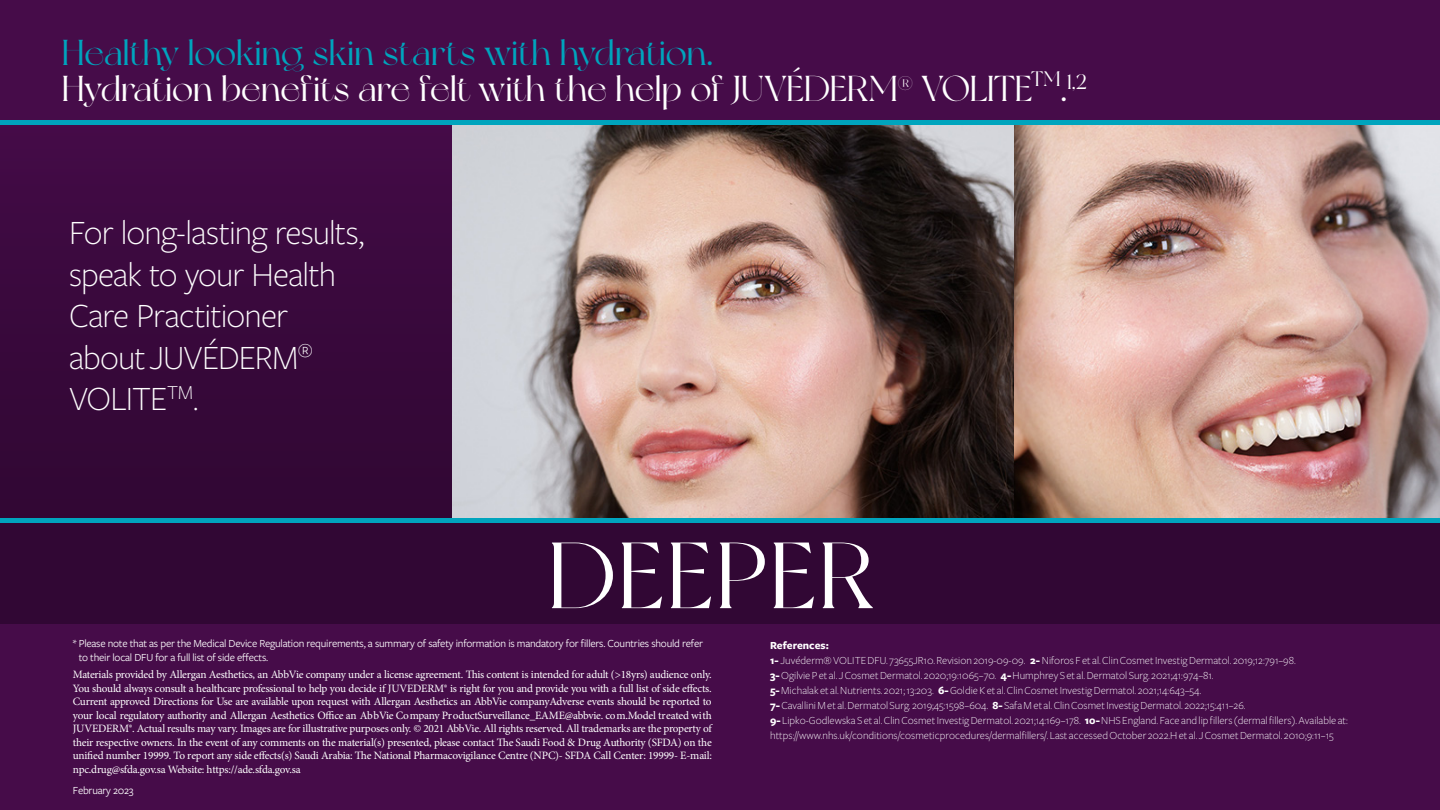
<style>
.page{position:relative;width:1440px;height:810px;background:#460c49}
.page>*{position:absolute;margin:0;border:0;box-sizing:border-box;transform-origin:0 0}
.t1{font:93.75px "New York";letter-spacing:.025em;color:#fff}
.t2{font:36px/35.5px "New York";letter-spacing:-.01em;color:#fff}
.t3{font:300 35.25px/41.5px "Freight Sans Pro";letter-spacing:-.025em;color:#fff}
.t4{font:11.25px/13.5px "Minion Pro";letter-spacing:-.02em;color:#fff}
.t5{font:300 11.25px/15px "Freight Sans";color:#fff}
.t6{font:11.25px "Freight Sans Pro";letter-spacing:-.02em;color:#fff}
.t7{font:700 11.25px "Freight Sans";color:#fff}
.s1{color:#00a4bd}
.s2{font-family:"Freight Sans Pro"}
.s3{font-weight:700}
</style>
<div class="page">
<img style="left:1014px;top:125px;width:426px;height:393px">
<div style="left:0;top:125px;width:525px;height:393px;background:#39093c"></div>
<img style="left:453px;top:125px;width:561px;height:393px">
<div style="left:0;top:518px;width:1440px;height:105px;background:#310734"></div>
<hr style="left:0;top:518px;width:1440px;height:4px;background:#00a4bd">
<hr style="left:0;top:121px;width:1440px;height:4px;background:#00a4bd">
<p class="t2" style="left:62px;top:35px;width:1026px"><span class="s1">Healthy looking skin starts with hydration.<br></span>Hydration benefits are felt with the help of JUVÉDERM<sup>®</sup> VOLITE<sup>TM</sup>.<sup>1,2</sup></p>
<p class="t3" style="left:69px;top:210px;width:297px">For long-lasting results, speak to your Health<br>Care Practitioner about JUVÉDERM<sup>®<br></sup>VOLITE<sup>TM</sup>.</p>
<p class="t1" style="left:548px;top:519px;width:327px">DEEPER</p>
<p class="t6" style="left:73px;top:636px;width:632px">* Please note that as per the Medical Device Regulation requirements, a summary of safety information is mandatory for fillers. Countries should refer</p>
<p class="t4" style="left:73px;top:649px;width:640px;line-height:17.2px;text-indent:6px"><span class="s2">to their local DFU for a full list of side effects.<br></span>Materials provided by Allergan Aesthetics, an AbbVie company under a license agreement. This content is intended for adult (&gt;18yrs) audience only.</p>
<p class="t4" style="left:73px;top:681px;width:641px;text-align:justify">You should always consult a healthcare professional to help you decide if JUVEDERM® is right for you and provide you with a full list of side effects.<br>Current approved Directions for Use are available upon request with Allergan Aesthetics an AbbVie companyAdverse events should be reported to your local regulatory authority and Allergan Aesthetics Office an AbbVie Company ProductSurveillance_EAME@abbvie. com.Model treated with JUVEDERM®. Actual results may vary. Images are for illustrative purposes only. © 2021 AbbVie. All rights reserved. All trademarks are the property of their respective owners. In the event of any comments on the material(s) presented, please contact The Saudi Food &amp; Drug Authority (SFDA) on the unified number 19999. To report any side effects(s) Saudi Arabia: The National Pharmacovigilance Centre (NPC)- SFDA Call Center: 19999- E-mail: npc.drug@sfda.gov.sa Website: https://ade.sfda.gov.sa</p>
<p class="t6" style="left:73px;top:782px;width:62px">February 2023</p>
<p class="t7" style="left:770px;top:639px;width:60px">References:</p>
<p class="t5" style="left:770px;top:653px;width:527px"><span class="s3">1-</span> Juvéderm® VOLITE DFU. 73655JR10. Revision 2019-09-09. <span class="s3">2-</span> Niforos F et al. Clin Cosmet Investig Dermatol. 2019;12:791–98.</p>
<p class="t5" style="left:770px;top:668px;width:445px"><span class="s3">3-</span> Ogilvie P et al. J Cosmet Dermatol. 2020;19:1065–70. <span class="s3">4-</span> Humphrey S et al. Dermatol Surg. 2021;41:974–81.</p>
<p class="t5" style="left:770px;top:683px;width:433px"><span class="s3">5-</span> Michalak et al. Nutrients. 2021; 13:203. <span class="s3">6-</span> Goldie K et al. Clin Cosmet Investig Dermatol. 2021;14:643–54.</p>
<p class="t5" style="left:770px;top:698px;width:477px"><span class="s3">7-</span> Cavallini M et al. Dermatol Surg. 2019;45:1598–604. <span class="s3">8-</span> Safa M et al. Clin Cosmet Investig Dermatol. 2022;15:411–26.</p>
<p class="t5" style="left:770px;top:713px;width:579px"><span class="s3">9-</span> Lipko-Godlewska S et al. Clin Cosmet Investig Dermatol. 2021;14:169–178. <span class="s3">10-</span> NHS England. Face and lip fillers (dermal fillers). Available at: https://www.nhs.uk/conditions/cosmeticprocedures/dermalfillers/. Last accessed October 2022.H et al. J Cosmet Dermatol. 2010;9:11–15</p>
</div>
